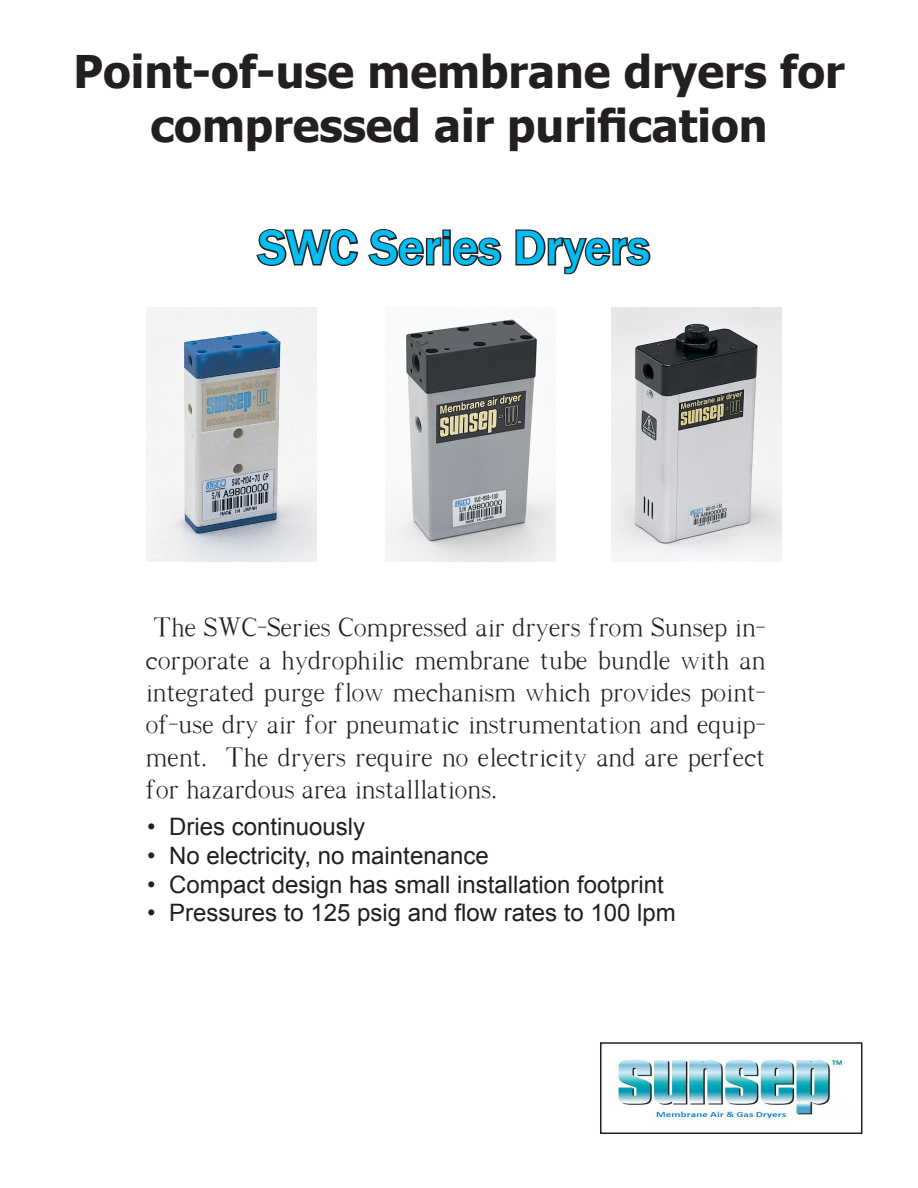
<style>
.page{position:relative;width:918px;height:1188px;background:#fff}
.page>*{position:absolute;margin:0;border:0;box-sizing:border-box;transform-origin:0 0}
.t1{font:500 49.5px "Franklin Gothic";color:#01bdf2}
.t2{font:700 45px/54px "Tahoma";color:#231f20;text-align:center}
.t3{font:27px/32.4px "Super French";color:#231f20;text-align:justify}
.t4{font:24px "Arial";color:#231f20}
</style>
<div class="page">
<svg style="left:256px;top:229px;width:103px;height:37px"></svg>
<svg style="left:368px;top:229px;width:134px;height:37px"></svg>
<svg style="left:515px;top:229px;width:136px;height:46px"></svg>
<img style="left:616px;top:1058px;width:228px;height:62px">
<div style="left:600px;top:1042px;width:262px;height:92px;border:2px solid #231f20"></div>
<img style="left:147px;top:307px;width:169px;height:255px">
<img style="left:386px;top:319px;width:169px;height:243px">
<img style="left:612px;top:307px;width:169px;height:255px">
<p class="t2" style="left:73px;top:42px;width:773px">Point-of-use membrane dryers for compressed air purification</p>
<p class="t1" style="left:258px;top:217px;width:393px">SWC Series Dryers</p>
<p class="t3" style="left:147px;top:612px;width:621px">The SWC-Series Compressed air dryers from Sunsep in&shy;corporate a hydrophilic membrane tube bundle with an integrated purge flow mechanism which provides point&shy;of-use dry air for pneumatic instrumentation and equip&shy;ment. The dryers require no electricity and are perfect for hazardous area installlations.</p>
<p class="t4" style="left:147px;top:811px;width:219px">• Dries continuously</p>
<p class="t4" style="left:147px;top:840px;width:343px">• No electricity, no maintenance</p>
<p class="t4" style="left:147px;top:868px;width:518px">• Compact design has small installation footprint</p>
<p class="t4" style="left:147px;top:897px;width:530px">• Pressures to 125 psig and flow rates to 100 lpm</p>
</div>
